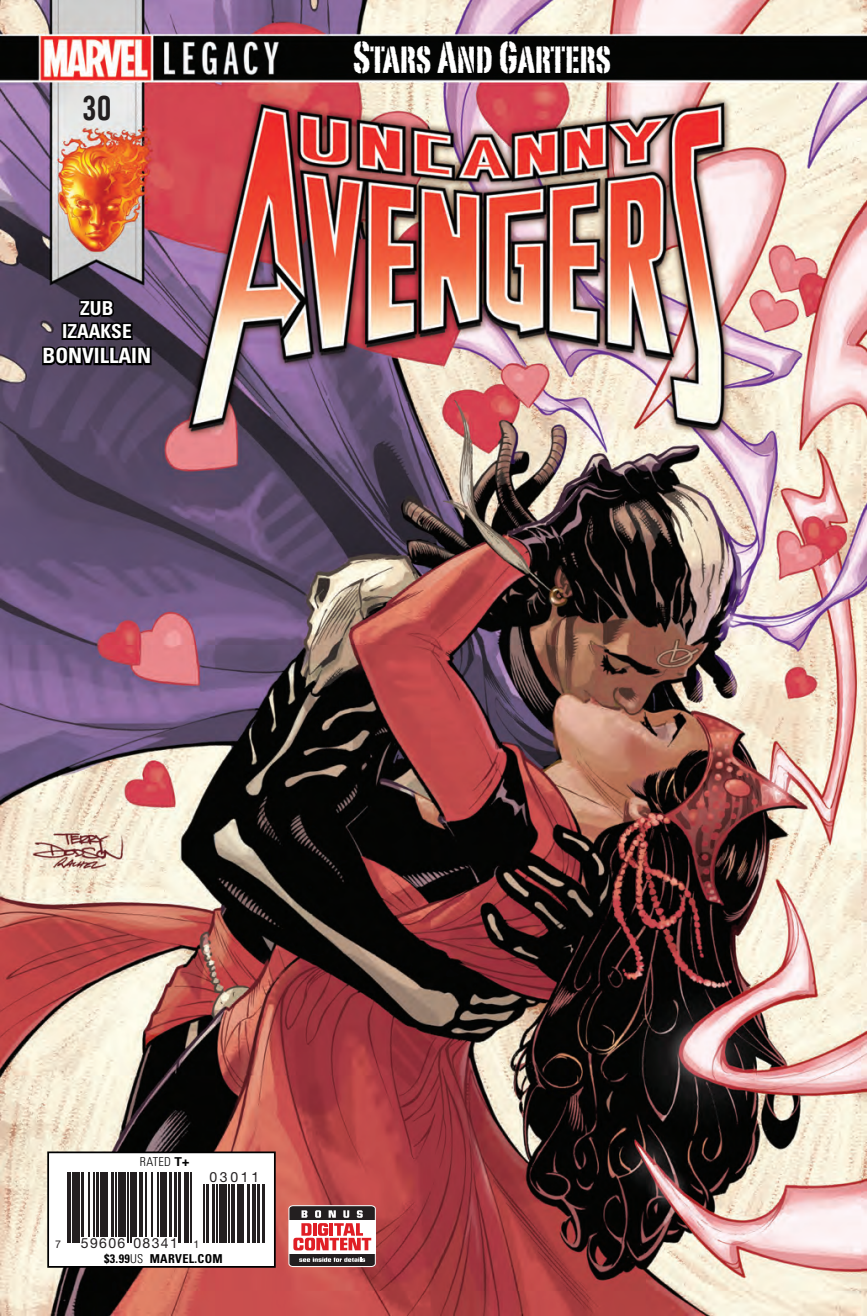
<style>
.page{position:relative;width:867px;height:1316px;background:#fff}
.page>*{position:absolute;margin:0;border:0;box-sizing:border-box;transform-origin:0 0}
.t1{font:43.75px "Portago ITC Std";color:#fff}
.t2{font:33.25px "Trade Gothic LT Com Bd Cn 20";color:#231f20}
.t3{font:700 condensed 21px "Univers LT Std";color:#fff}
.t4{font:700 condensed 19.25px/23.1px "Univers LT Std";color:#fff;text-align:center}
.t5{font:14px "Helvetica Neue";letter-spacing:.1em;color:#231f20}
.t6{font:700 condensed 12.25px "Univers LT Std";letter-spacing:.025em;color:#000001}
.t7{font:300 condensed 12.25px "Univers LT Std";letter-spacing:.025em;color:#000001}
.t8{font:10.67px "Helvetica Neue";color:#231f20}
.s1{font-weight:700;font-stretch:normal}
.s2{font-size:10.67px}
.s3{font-weight:300}
</style>
<div class="page">
<img style="left:0;top:0;width:866px;height:1315px">
<svg style="left:40px;top:295px;width:113px;height:97px;background:#352d3d"></svg>
<svg style="left:288px;top:1204px;width:88px;height:63px"></svg>
<div style="left:47px;top:1151px;width:228px;height:116px;background:#fff;border:2px solid #000001"></div>
<hr style="left:67px;top:1171px;width:1px;height:71px;background:#231f20">
<hr style="left:70px;top:1171px;width:1px;height:71px;background:#231f20">
<hr style="left:72px;top:1171px;width:4px;height:71px;background:#231f20">
<hr style="left:77px;top:1171px;width:3px;height:71px;background:#231f20">
<hr style="left:81px;top:1171px;width:3px;height:64px;background:#231f20">
<hr style="left:88px;top:1171px;width:1px;height:64px;background:#231f20">
<hr style="left:93px;top:1171px;width:2px;height:64px;background:#231f20">
<hr style="left:96px;top:1171px;width:3px;height:64px;background:#231f20">
<hr style="left:100px;top:1171px;width:1px;height:64px;background:#231f20">
<div style="left:102px;top:1171px;width:6px;height:64px;background:#231f20"></div>
<hr style="left:111px;top:1171px;width:3px;height:64px;background:#231f20">
<hr style="left:115px;top:1171px;width:2px;height:64px;background:#231f20">
<hr style="left:118px;top:1171px;width:2px;height:64px;background:#231f20">
<div style="left:121px;top:1171px;width:5px;height:64px;background:#231f20"></div>
<hr style="left:127px;top:1171px;width:2px;height:71px;background:#231f20">
<hr style="left:130px;top:1171px;width:1px;height:71px;background:#231f20">
<div style="left:132px;top:1171px;width:5px;height:64px;background:#231f20"></div>
<hr style="left:139px;top:1171px;width:2px;height:64px;background:#231f20">
<hr style="left:142px;top:1171px;width:1px;height:64px;background:#231f20">
<hr style="left:146px;top:1171px;width:1px;height:64px;background:#231f20">
<hr style="left:151px;top:1171px;width:1px;height:64px;background:#231f20">
<hr style="left:157px;top:1171px;width:2px;height:64px;background:#231f20">
<hr style="left:160px;top:1171px;width:1px;height:64px;background:#231f20">
<hr style="left:163px;top:1171px;width:4px;height:64px;background:#231f20">
<hr style="left:169px;top:1171px;width:3px;height:64px;background:#231f20">
<hr style="left:174px;top:1171px;width:3px;height:64px;background:#231f20">
<hr style="left:178px;top:1171px;width:3px;height:71px;background:#231f20">
<hr style="left:184px;top:1171px;width:2px;height:71px;background:#231f20">
<hr style="left:187px;top:1171px;width:2px;height:71px;background:#231f20">
<hr style="left:190px;top:1171px;width:2px;height:71px;background:#231f20">
<hr style="left:203px;top:1183px;width:2px;height:59px;background:#231f20">
<hr style="left:206px;top:1183px;width:3px;height:59px;background:#231f20">
<hr style="left:212px;top:1183px;width:3px;height:59px;background:#231f20">
<hr style="left:216px;top:1183px;width:2px;height:59px;background:#231f20">
<hr style="left:219px;top:1183px;width:1px;height:59px;background:#231f20">
<div style="left:222px;top:1183px;width:5px;height:59px;background:#231f20"></div>
<hr style="left:228px;top:1183px;width:2px;height:59px;background:#231f20">
<hr style="left:231px;top:1183px;width:1px;height:59px;background:#231f20">
<hr style="left:233px;top:1183px;width:2px;height:59px;background:#231f20">
<hr style="left:237px;top:1183px;width:4px;height:59px;background:#231f20">
<hr style="left:242px;top:1183px;width:2px;height:59px;background:#231f20">
<hr style="left:247px;top:1183px;width:2px;height:59px;background:#231f20">
<hr style="left:252px;top:1183px;width:1px;height:59px;background:#231f20">
<hr style="left:254px;top:1183px;width:2px;height:59px;background:#231f20">
<hr style="left:257px;top:1183px;width:3px;height:59px;background:#231f20">
<hr style="left:262px;top:1183px;width:3px;height:59px;background:#231f20">
<h2 class="t2" style="left:82px;top:88px;width:31px">30</h2>
<h3 class="t4" style="left:62px;top:296px;width:71px">ZUB<br>IZAAKSE</h3>
<h3 class="t3" style="left:43px;top:343px;width:110px">BONVILLAIN</h3>
<h1 class="t1" style="left:353px;top:30px;width:259px">Stars And Garters</h1>
<p class="t7" style="left:140px;top:1153px;width:51px">RATED <span class="s1">T+</span></p>
<p class="t5" style="left:209px;top:1166px;width:51px">03011</p>
<p class="t8" style="left:55px;top:1235px;width:7px">7</p>
<p class="t5" style="left:81px;top:1232px;width:120px">59606 08341 <span class="s2">1</span></p>
<p class="t6" style="left:104px;top:1250px;width:120px">$3.99<span class="s3">US</span> MARVEL.COM</p>
</div>
